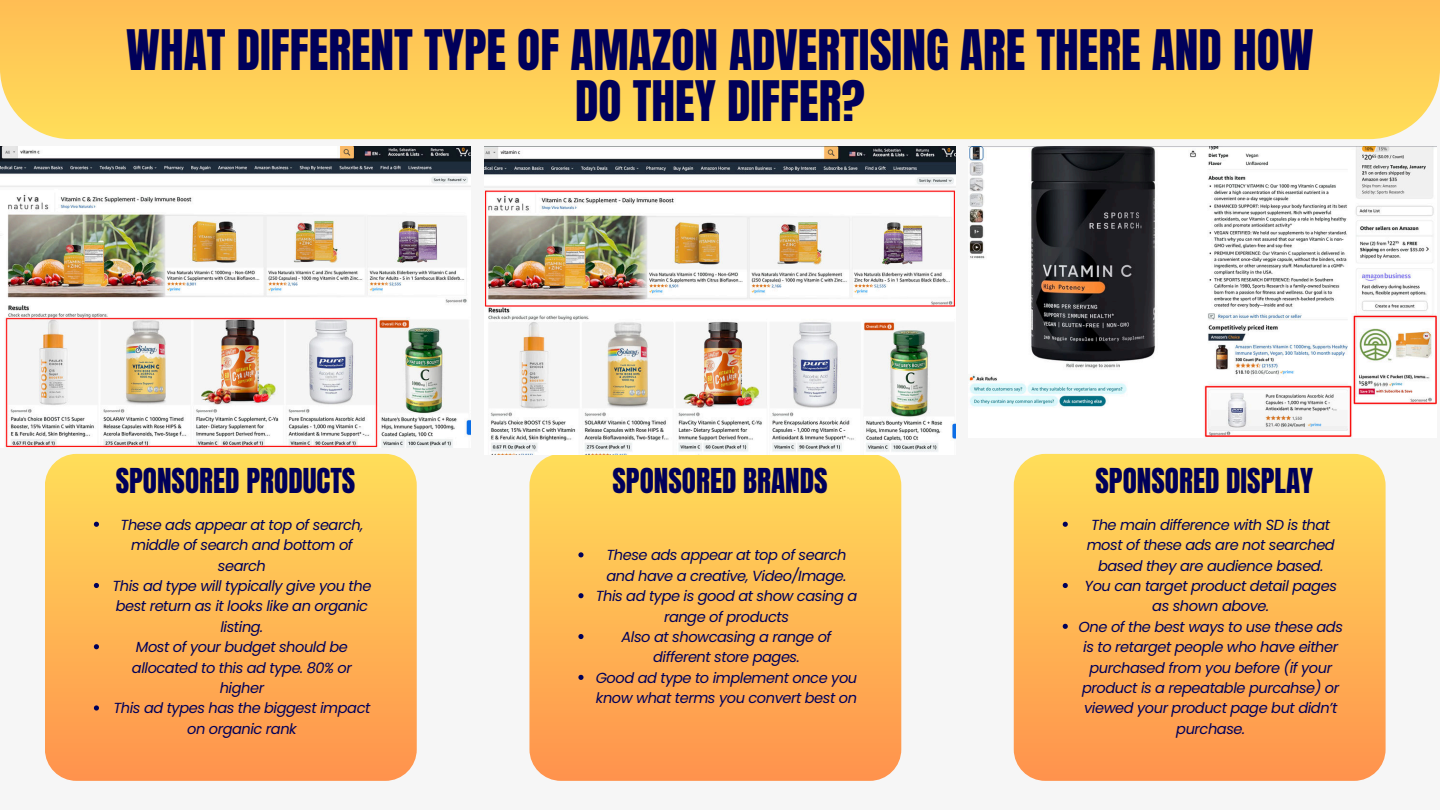
<style>
.page{position:relative;width:1440px;height:810px;background:#f6f6f6}
.page>*{position:absolute;margin:0;border:0;box-sizing:border-box;transform-origin:0 0}
.t1{font:47.5px/51.8px "Anton";color:#00005a;text-align:center}
.t2{font:29.2px "Anton";color:#00005a}
.t3{font:italic 14.6px/20.4px "Poppins";letter-spacing:-.03em;color:#00005a;text-align:center}
</style>
<div class="page">
<img style="left:0;top:147px;width:471px;height:300px">
<div style="left:0;top:0;width:1440px;height:139px;background:linear-gradient(to bottom,#ffbd52,#ffdf5e)"></div>
<div style="left:45px;top:454px;width:372px;height:327px;background:linear-gradient(to bottom,#ffde59,#ff924d);border-radius:32px"></div>
<div style="left:530px;top:454px;width:371px;height:327px;background:linear-gradient(to bottom,#ffde59,#ff924d);border-radius:31px"></div>
<div style="left:1014px;top:454px;width:372px;height:327px;background:linear-gradient(to bottom,#ffde59,#ff924d);border-radius:32px"></div>
<img style="left:485px;top:147px;width:471px;height:307px">
<svg style="left:94px;top:522px;width:5px;height:5px"></svg>
<svg style="left:94px;top:583px;width:5px;height:5px"></svg>
<svg style="left:94px;top:644px;width:5px;height:5px"></svg>
<svg style="left:94px;top:705px;width:5px;height:6px"></svg>
<svg style="left:578px;top:552px;width:6px;height:5px"></svg>
<svg style="left:578px;top:593px;width:6px;height:5px"></svg>
<svg style="left:578px;top:634px;width:6px;height:5px"></svg>
<svg style="left:578px;top:675px;width:6px;height:5px"></svg>
<svg style="left:1063px;top:522px;width:5px;height:5px"></svg>
<svg style="left:1063px;top:583px;width:5px;height:5px"></svg>
<svg style="left:1063px;top:624px;width:5px;height:5px"></svg>
<img style="left:969px;top:147px;width:467px;height:290px">
<h1 class="t1" style="left:126px;top:27px;width:1189px">WHAT DIFFERENT TYPE OF AMAZON ADVERTISING ARE THERE AND HOW<br>DO THEY DIFFER?</h1>
<h2 class="t2" style="left:116px;top:465px;width:241px">SPONSORED PRODUCTS</h2>
<p class="t3" style="left:112px;top:514px;width:260px">These ads appear at top of search, middle of search and bottom of search<br>This ad type will typically give you the best return as it looks like an organic listing.<br>Most of your budget should be allocated to this ad type. 80% or higher<br>This ad types has the biggest impact on organic rank</p>
<h2 class="t2" style="left:613px;top:465px;width:217px">SPONSORED BRANDS</h2>
<p class="t3" style="left:596px;top:545px;width:263px">These ads appear at top of search and have a creative, Video/Image.<br>This ad type is good at show casing a range of products<br>Also at showcasing a range of different store pages.<br>Good ad type to implement once you know what terms you convert best on</p>
<h2 class="t2" style="left:1096px;top:465px;width:219px">SPONSORED DISPLAY</h2>
<p class="t3" style="left:1079px;top:514px;width:266px">The main difference with SD is that most of these ads are not searched based they are audience based.<br>You can target product detail pages as shown above.<br>One of the best ways to use these ads is to retarget people who have either purchased from you before (if your product is a repeatable purcahse) or viewed your product page but didn’t purchase.</p>
</div>
